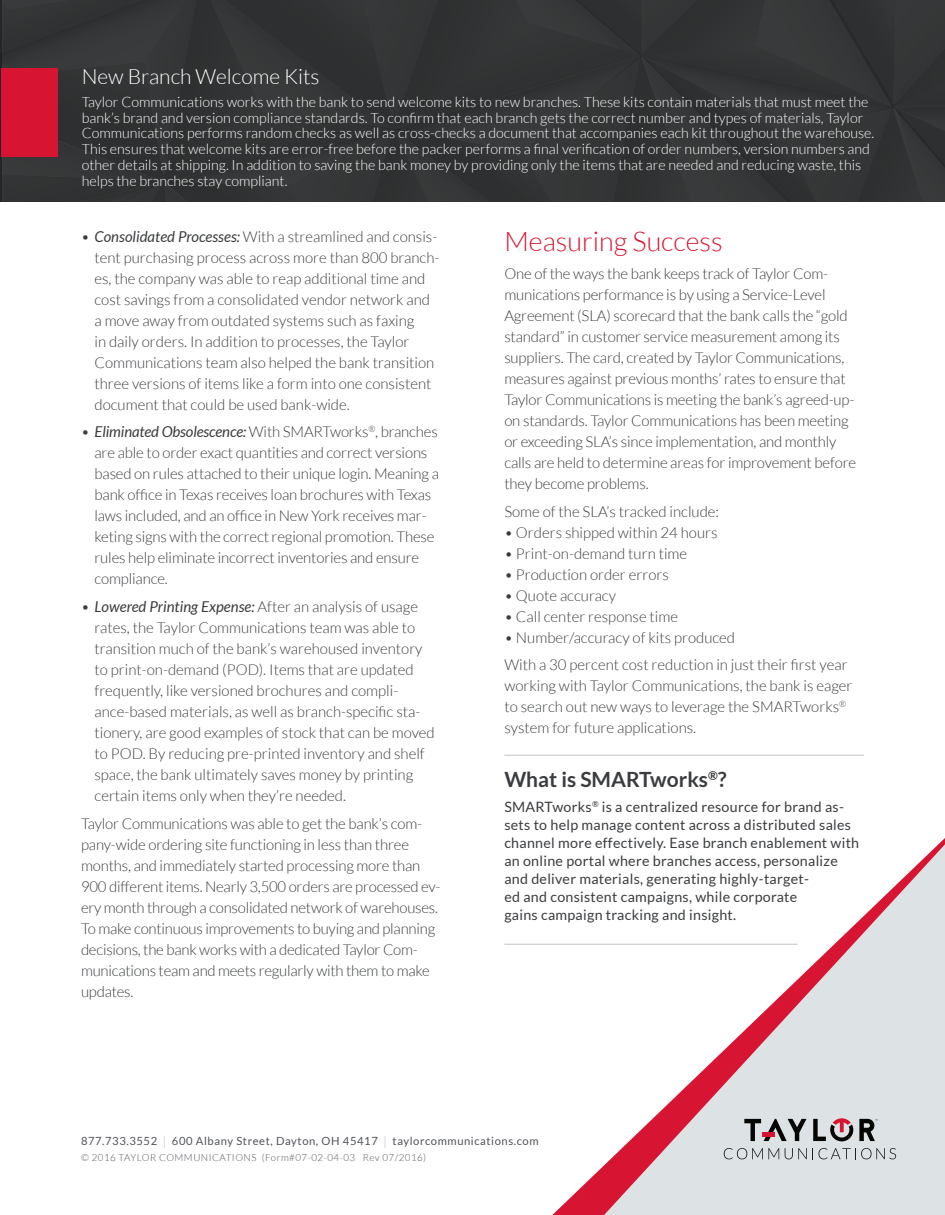
<style>
.page{position:relative;width:945px;height:1215px;background:#fff}
.page>*{position:absolute;margin:0;border:0;box-sizing:border-box;transform-origin:0 0}
.t1{font:300 27px "Lato";color:#d71532}
.t2{font:300 21px "Lato";color:#fff}
.t3{font:700 21px "Lato";color:#3a3c3f}
.t4{font:300 15px/21px "Lato";letter-spacing:-.01em;color:#3a3c3f}
.t5{font:300 14.25px/15.8px "Lato";color:#fff}
.t6{font:14.25px/18px "Lato";letter-spacing:.02em;color:#3a3c3f}
.t7{font:11.25px "Lato";letter-spacing:.05em;color:#505359}
.t8{font:300 9.75px "Lato";letter-spacing:.05em;color:#505359}
.s1{font-weight:400;font-style:italic}
.s2{font-weight:300;font-size:16.8px;color:#bec1c6}
</style>
<div class="page">
<div style="left:1px;top:0;width:944px;height:202px;background:#323435"></div>
<div style="left:1px;top:68px;width:57px;height:89px;background:#d71532"></div>
<svg style="left:552px;top:838px;width:393px;height:377px"></svg>
<svg style="left:859px;top:1119px;width:19px;height:22px"></svg>
<svg style="left:744px;top:1119px;width:62px;height:22px"></svg>
<div style="left:762px;top:1132px;width:13px;height:5px;background:#d71532"></div>
<svg style="left:813px;top:1118px;width:40px;height:23px"></svg>
<svg style="left:724px;top:1148px;width:55px;height:11px"></svg>
<svg style="left:785px;top:1148px;width:111px;height:11px"></svg>
<hr style="left:504px;top:755px;width:360px;height:1px;background:#82868e">
<hr style="left:504px;top:944px;width:294px;height:1px;background:#82868e">
<h2 class="t2" style="left:82px;top:66px;width:239px">New Branch Welcome Kits</h2>
<p class="t5" style="left:82px;top:94px;width:794px">Taylor Communications works with the bank to send welcome kits to new branches. These kits contain materials that must meet the bank’s brand and version compliance standards. To confirm that each branch gets the correct number and types of materials, Taylor Communications performs random checks as well as cross-checks a document that accompanies each kit throughout the warehouse.<br>This ensures that welcome kits are error-free before the packer performs a final verification of order numbers, version numbers and other details at shipping. In addition to saving the bank money by providing only the items that are needed and reducing waste, this helps the branches stay compliant.</p>
<p class="t4" style="left:95px;top:226px;width:347px;text-indent:-14px">• <span class="s1">Consolidated Processes:</span> With a streamlined and consis&shy;tent purchasing process across more than 800 branch&shy;es, the company was able to reap additional time and cost savings from a consolidated vendor network and a move away from outdated systems such as faxing<br>in daily orders. In addition to processes, the Taylor Communications team also helped the bank transition three versions of items like a form into one consistent document that could be used bank-wide.</p>
<p class="t4" style="left:95px;top:422px;width:346px;text-indent:-14px">• <span class="s1">Eliminated Obsolescence:</span> With SMARTworks<sup>®</sup>, branches are able to order exact quantities and correct versions based on rules attached to their unique login. Meaning a bank office in Texas receives loan brochures with Texas laws included, and an office in New York receives mar&shy;keting signs with the correct regional promotion. These rules help eliminate incorrect inventories and ensure compliance.</p>
<p class="t4" style="left:95px;top:596px;width:342px;text-indent:-14px">• <span class="s1">Lowered Printing Expense:</span> After an analysis of usage rates, the Taylor Communications team was able to transition much of the bank’s warehoused inventory to print-on-demand (POD). Items that are updated frequently, like versioned brochures and compli&shy;ance-based materials, as well as branch-specific sta&shy;tionery, are good examples of stock that can be moved to POD. By reducing pre-printed inventory and shelf space, the bank ultimately saves money by printing certain items only when they’re needed.</p>
<p class="t4" style="left:81px;top:813px;width:361px">Taylor Communications was able to get the bank’s com&shy;pany-wide ordering site functioning in less than three months, and immediately started processing more than 900 different items. Nearly 3,500 orders are processed ev&shy;ery month through a consolidated network of warehouses.<br>To make continuous improvements to buying and planning decisions, the bank works with a dedicated Taylor Com&shy;munications team and meets regularly with them to make updates.</p>
<h1 class="t1" style="left:504px;top:227px;width:220px">Measuring Success</h1>
<p class="t4" style="left:504px;top:263px;width:353px">One of the ways the bank keeps track of Taylor Com&shy;munications performance is by using a Service-Level Agreement (SLA) scorecard that the bank calls the “gold standard” in customer service measurement among its suppliers. The card, created by Taylor Communications, measures against previous months’ rates to ensure that Taylor Communications is meeting the bank’s agreed-up&shy;on standards. Taylor Communications has been meeting or exceeding SLA’s since implementation, and monthly calls are held to determine areas for improvement before they become problems.</p>
<p class="t4" style="left:504px;top:501px;width:216px">Some of the SLA’s tracked include:</p>
<p class="t4" style="left:504px;top:522px;width:215px">• Orders shipped within 24 hours</p>
<p class="t4" style="left:504px;top:543px;width:184px">• Print-on-demand turn time</p>
<p class="t4" style="left:504px;top:564px;width:166px">• Production order errors</p>
<p class="t4" style="left:504px;top:585px;width:113px">• Quote accuracy</p>
<p class="t4" style="left:504px;top:606px;width:175px">• Call center response time</p>
<p class="t4" style="left:504px;top:624px;width:345px;line-height:27.8px">• Number/accuracy of kits produced<br>With a 30 percent cost reduction in just their first year</p>
<p class="t4" style="left:504px;top:676px;width:350px">working with Taylor Communications, the bank is eager to search out new ways to leverage the SMARTworks<sup>® </sup>system for future applications.</p>
<h2 class="t3" style="left:504px;top:768px;width:224px">What is SMARTworks<sup>®</sup>?</h2>
<p class="t6" style="left:504px;top:798px;width:356px">SMARTworks<sup>®</sup> is a centralized resource for brand as&shy;sets to help manage content across a distributed sales channel more effectively. Ease branch enablement with an online portal where branches access, personalize and deliver materials, generating highly-target-<br>ed and consistent campaigns, while corporate<br>gains campaign tracking and insight.</p>
<p class="t7" style="left:81px;top:1134px;width:459px">877.733.3552 <span class="s2">l</span> 600 Albany Street, Dayton, OH 45417 <span class="s2">l</span> taylorcommunications.com</p>
<p class="t8" style="left:81px;top:1153px;width:347px">© 2016 TAYLOR COMMUNICATIONS (Form#07-02-04-03 Rev 07/2016)</p>
</div>
